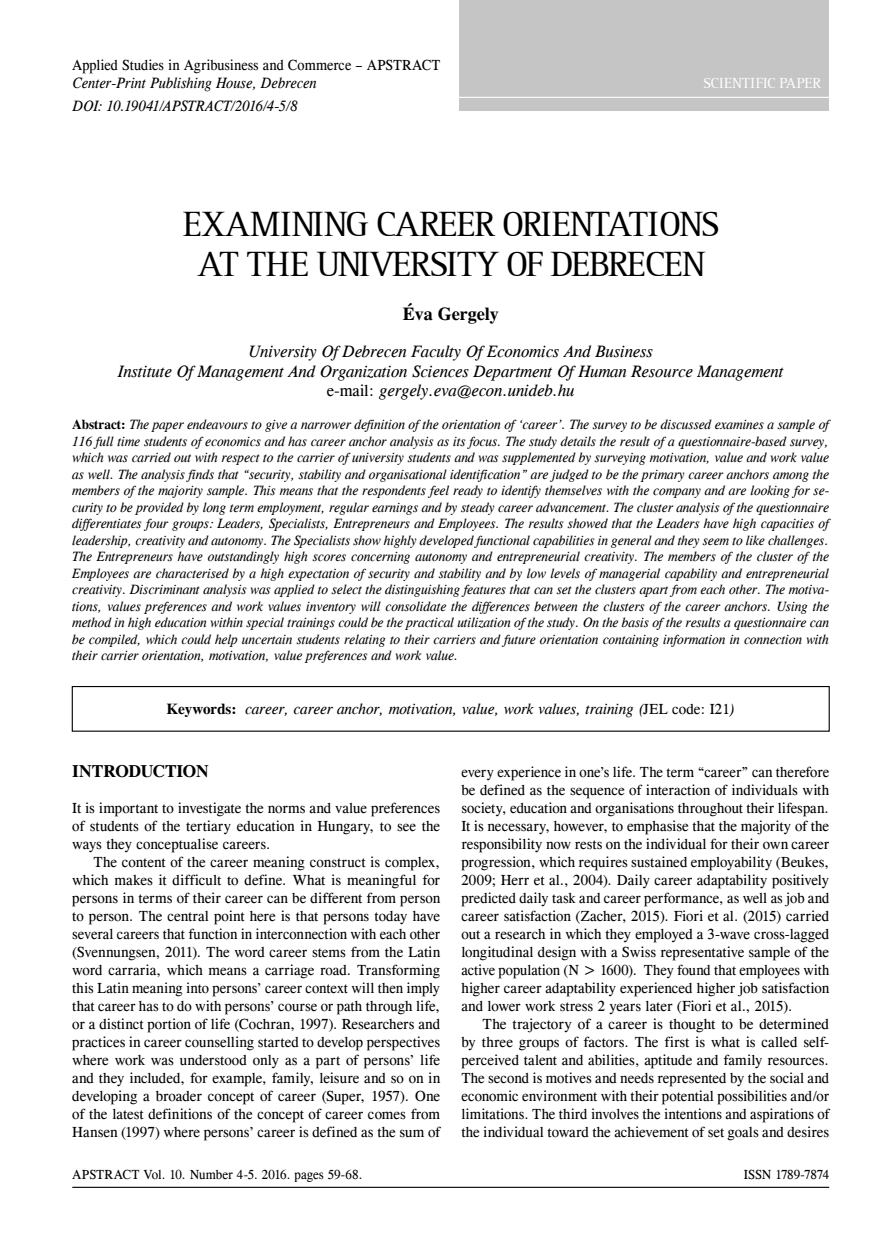
<style>
.page{position:relative;width:893px;height:1255px;background:#fff}
.page>*{position:absolute;margin:0;border:0;box-sizing:border-box;transform-origin:0 0}
.t1{font:36px/40.5px "Rotis Srf PFL";letter-spacing:-.02em;color:#000;text-align:center}
.t2{font:700 18px "CG Times";color:#000}
.t3{font:700 17.25px "CG Times";letter-spacing:-.015em;color:#000}
.t4{font:italic 16.5px/19.5px "CG Times";color:#000;text-align:center}
.t5{font:15px/18px "CG Times";color:#000;text-align:justify}
.t6{font:italic 15px "CG Times";color:#000}
.t7{font:italic 15px "CG Times";color:#000;scale:.95 1}
.t8{font:15px "CG Times";color:#000;scale:.95 1}
.t9{font:15px "Rotis Srf PFL";letter-spacing:.015em;color:#fff}
.t10{font:italic 13.5px/16.5px "CG Times";color:#000;text-align:justify}
.t11{font:13.5px "CG Times";color:#000;scale:.96 1}
.s1{font-style:normal}
.s2{font-weight:700;font-style:normal}
</style>
<div class="page">
<div style="left:460px;top:0;width:369px;height:111px;background:#c5c5c5"></div>
<hr style="left:72px;top:1186px;width:757px;height:1px;background:#000">
<hr style="left:72px;top:97px;width:757px;height:1px;background:#fff">
<div style="left:72px;top:686px;width:758px;height:45px;border:1px solid #000"></div>
<p class="t8" style="left:72px;top:57px;width:389px">Applied Studies in Agribusiness and Commerce – APSTRACT</p>
<p class="t7" style="left:72px;top:75px;width:259px">Center-Print Publishing House, Debrecen</p>
<p class="t9" style="left:703px;top:74px;width:119px">SCIENTIFIC PAPER</p>
<p class="t7" style="left:73px;top:97px;width:238px">DOI: 10.19041/APSTRACT/2016/4-5/8</p>
<h1 class="t1" style="left:183px;top:204px;width:537px">EXAMINING CAREER ORIENTATIONS<br>AT THE UNIVERSITY OF DEBRECEN</h1>
<p class="t2" style="left:403px;top:303px;width:97px">Éva Gergely</p>
<p class="t4" style="left:118px;top:342px;width:667px">University Of Debrecen Faculty Of Economics And Business<br>Institute Of Management And Organization Sciences Department Of Human Resource Management <span class="s1">e-mail:</span> gergely.eva@econ.unideb.hu</p>
<p class="t10" style="left:72px;top:416px;width:758px"><span class="s2">Abstract:</span> The paper endeavours to give a narrower definition of the orientation of ‘career’. The survey to be discussed examines a sample of 116 full time students of economics and has career anchor analysis as its focus. The study details the result of a questionnaire-based survey, which was carried out with respect to the carrier of university students and was supplemented by surveying motivation, value and work value as well. The analysis finds that “security, stability and organisational identification” are judged to be the primary career anchors among the members of the majority sample. This means that the respondents feel ready to identify themselves with the company and are looking for se&shy;curity to be provided by long term employment, regular earnings and by steady career advancement. The cluster analysis of the questionnaire differentiates four groups: Leaders, Specialists, Entrepreneurs and Employees. The results showed that the Leaders have high capacities of leadership, creativity and autonomy. The Specialists show highly developed functional capabilities in general and they seem to like challenges.<br>The Entrepreneurs have outstandingly high scores concerning autonomy and entrepreneurial creativity. The members of the cluster of the Employees are characterised by a high expectation of security and stability and by low levels of managerial capability and entrepreneurial creativity. Discriminant analysis was applied to select the distinguishing features that can set the clusters apart from each other. The motiva&shy;tions, values preferences and work values inventory will consolidate the differences between the clusters of the career anchors. Using the method in high education within special trainings could be the practical utilization of the study. On the basis of the results a questionnaire can be compiled, which could help uncertain students relating to their carriers and future orientation containing information in connection with their carrier orientation, motivation, value preferences and work value.</p>
<p class="t6" style="left:167px;top:700px;width:570px"><span class="s2">Keywords:</span> career, career anchor, motivation, value, work values, training (<span class="s1">JEL code: I21</span>)</p>
<p class="t3" style="left:72px;top:760px;width:138px">INTRODUCTION</p>
<p class="t5" style="left:72px;top:799px;width:369px">It is important to investigate the norms and value preferences of students of the tertiary education in Hungary, to see the ways they conceptualise careers.</p>
<p class="t5" style="left:72px;top:853px;width:369px;text-indent:21px">The content of the career meaning construct is complex, which makes it difficult to define. What is meaningful for persons in terms of their career can be different from person to person. The central point here is that persons today have several careers that function in interconnection with each other (Svennungsen, 2011). The word career stems from the Latin word carraria, which means a carriage road. Transforming this Latin meaning into persons’ career context will then imply that career has to do with persons’ course or path through life, or a distinct portion of life (Cochran, 1997). Researchers and practices in career counselling started to develop perspectives where work was understood only as a part of persons’ life and they included, for example, family, leisure and so on in developing a broader concept of career (Super, 1957). One of the latest definitions of the concept of career comes from Hansen (1997) where persons’ career is defined as the sum of</p>
<p class="t5" style="left:461px;top:763px;width:369px">every experience in one’s life. The term “career” can therefore be defined as the sequence of interaction of individuals with society, education and organisations throughout their lifespan.<br>It is necessary, however, to emphasise that the majority of the responsibility now rests on the individual for their own career progression, which requires sustained employability (Beukes, 2009; Herr et al., 2004). Daily career adaptability positively predicted daily task and career performance, as well as job and career satisfaction (Zacher, 2015). Fiori et al. (2015) carried out a research in which they employed a 3-wave cross-lagged longitudinal design with a Swiss representative sample of the active population (N &gt; 1600). They found that employees with higher career adaptability experienced higher job satisfaction and lower work stress 2 years later (Fiori et al., 2015).</p>
<p class="t5" style="left:461px;top:1015px;width:369px;text-indent:21px">The trajectory of a career is thought to be determined by three groups of factors. The first is what is called self&shy;perceived talent and abilities, aptitude and family resources.<br>The second is motives and needs represented by the social and economic environment with their potential possibilities and/or limitations. The third involves the intentions and aspirations of the individual toward the achievement of set goals and desires</p>
<p class="t11" style="left:72px;top:1166px;width:304px">APSTRACT Vol. 10. Number 4-5. 2016. pages 59-68.</p>
<p class="t11" style="left:744px;top:1166px;width:90px">ISSN 1789-7874</p>
</div>
